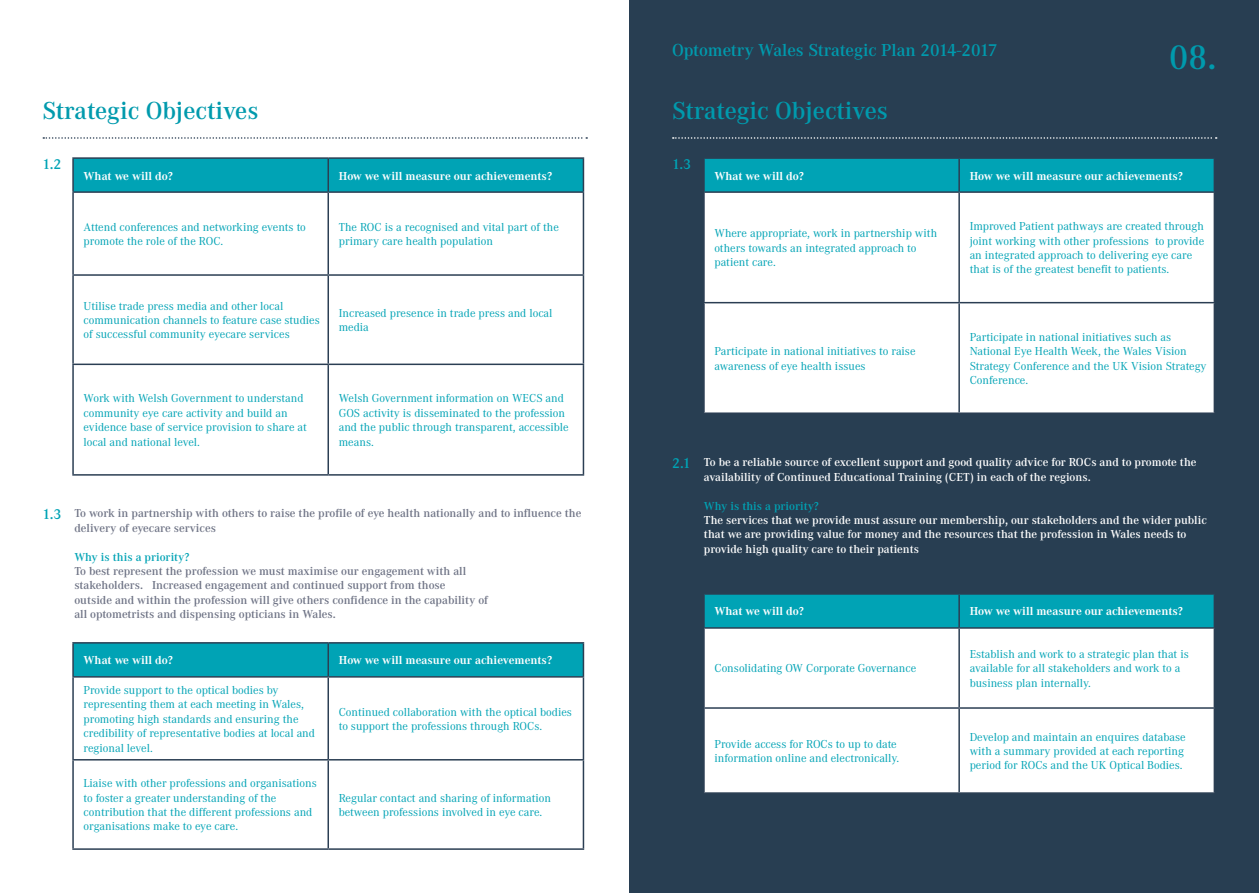
<style>
.page{position:relative;width:1259px;height:893px;background:#fff}
.page>*{position:absolute;margin:0;border:0;box-sizing:border-box;transform-origin:0 0}
.t1{font:600 36px "Corporate A";color:#009aad}
.t2{font:600 25.5px "Corporate A";color:#009aad}
.t3{font:600 18px "Corporate A";color:#009aad}
.t4{font:600 15px "Corporate A";color:#00a3b5}
.t5{font:12px/14.4px "Corporate A";color:#00a3b5}
.t6{font:600 12px/14.4px "Corporate A";color:#6e7385}
.t7{font:600 12px/14.4px "Corporate A";color:#fff}
.t8{font:700 12px "Corporate A";color:#fff}
.t9{font:600 12px "Corporate A";color:#00a3b5}
.s1{font-size:15px;color:#00a3b5}
</style>
<div class="page">
<div style="left:629px;top:0;width:630px;height:893px;background:#283e52"></div>
<svg style="left:673px;top:137px;width:543px;height:2px"></svg>
<svg style="left:43px;top:137px;width:544px;height:2px"></svg>
<div style="left:74px;top:159px;width:509px;height:32px;background:#00a3b5"></div>
<svg style="left:74px;top:193px;width:509px;height:281px"></svg>
<hr style="left:72px;top:157px;width:256px;height:2px;background:#2b3e53">
<hr style="left:72px;top:159px;width:2px;height:32px;background:#2b3e53">
<hr style="left:328px;top:157px;width:256px;height:2px;background:#2b3e53">
<hr style="left:327px;top:159px;width:2px;height:32px;background:#2b3e53">
<hr style="left:583px;top:159px;width:1px;height:32px;background:#2b3e53">
<hr style="left:72px;top:191px;width:256px;height:2px;background:#2b3e53">
<hr style="left:72px;top:193px;width:2px;height:81px;background:#2b3e53">
<hr style="left:328px;top:191px;width:256px;height:2px;background:#2b3e53">
<hr style="left:327px;top:193px;width:2px;height:81px;background:#2b3e53">
<hr style="left:583px;top:193px;width:1px;height:81px;background:#2b3e53">
<hr style="left:72px;top:274px;width:256px;height:2px;background:#2b3e53">
<hr style="left:72px;top:276px;width:2px;height:88px;background:#2b3e53">
<hr style="left:328px;top:274px;width:256px;height:2px;background:#2b3e53">
<hr style="left:327px;top:276px;width:2px;height:88px;background:#2b3e53">
<hr style="left:583px;top:276px;width:1px;height:88px;background:#2b3e53">
<hr style="left:72px;top:364px;width:256px;height:1px;background:#2b3e53">
<hr style="left:72px;top:365px;width:2px;height:109px;background:#2b3e53">
<hr style="left:328px;top:364px;width:256px;height:1px;background:#2b3e53">
<hr style="left:327px;top:365px;width:2px;height:109px;background:#2b3e53">
<hr style="left:583px;top:365px;width:1px;height:109px;background:#2b3e53">
<hr style="left:72px;top:474px;width:256px;height:2px;background:#2b3e53">
<hr style="left:328px;top:474px;width:256px;height:2px;background:#2b3e53">
<div style="left:74px;top:644px;width:509px;height:32px;background:#00a3b5"></div>
<svg style="left:74px;top:678px;width:509px;height:170px"></svg>
<hr style="left:72px;top:642px;width:256px;height:2px;background:#2b3e53">
<hr style="left:72px;top:644px;width:2px;height:32px;background:#2b3e53">
<hr style="left:328px;top:642px;width:256px;height:2px;background:#2b3e53">
<hr style="left:327px;top:644px;width:2px;height:32px;background:#2b3e53">
<hr style="left:583px;top:644px;width:1px;height:32px;background:#2b3e53">
<hr style="left:72px;top:676px;width:256px;height:2px;background:#2b3e53">
<hr style="left:72px;top:678px;width:2px;height:81px;background:#2b3e53">
<hr style="left:328px;top:676px;width:256px;height:2px;background:#2b3e53">
<hr style="left:327px;top:678px;width:2px;height:81px;background:#2b3e53">
<hr style="left:583px;top:678px;width:1px;height:81px;background:#2b3e53">
<hr style="left:72px;top:759px;width:256px;height:1px;background:#2b3e53">
<hr style="left:72px;top:760px;width:2px;height:88px;background:#2b3e53">
<hr style="left:328px;top:759px;width:256px;height:1px;background:#2b3e53">
<hr style="left:327px;top:760px;width:2px;height:88px;background:#2b3e53">
<hr style="left:583px;top:760px;width:1px;height:88px;background:#2b3e53">
<hr style="left:72px;top:848px;width:256px;height:2px;background:#2b3e53">
<hr style="left:328px;top:848px;width:256px;height:2px;background:#2b3e53">
<div style="left:704px;top:159px;width:509px;height:32px;background:#00a3b5"></div>
<div style="left:704px;top:193px;width:509px;height:219px;background:#fff"></div>
<hr style="left:958px;top:159px;width:2px;height:32px;background:#2b3e53">
<hr style="left:958px;top:193px;width:2px;height:109px;background:#2b3e53">
<hr style="left:703px;top:302px;width:256px;height:1px;background:#2b3e53">
<hr style="left:959px;top:302px;width:256px;height:1px;background:#2b3e53">
<hr style="left:958px;top:303px;width:2px;height:109px;background:#2b3e53">
<div style="left:704px;top:595px;width:509px;height:32px;background:#00a3b5"></div>
<div style="left:704px;top:629px;width:509px;height:163px;background:#fff"></div>
<hr style="left:958px;top:595px;width:2px;height:32px;background:#2b3e53">
<hr style="left:958px;top:629px;width:2px;height:78px;background:#2b3e53">
<hr style="left:703px;top:707px;width:256px;height:2px;background:#2b3e53">
<hr style="left:959px;top:707px;width:256px;height:2px;background:#2b3e53">
<hr style="left:958px;top:709px;width:2px;height:83px;background:#2b3e53">
<h3 class="t3" style="left:672px;top:40px;width:327px">Optometry Wales Strategic Plan 2014-2017</h3>
<h2 class="t2" style="left:43px;top:97px;width:217px">Strategic Objectives</h2>
<h2 class="t2" style="left:672px;top:97px;width:217px">Strategic Objectives</h2>
<p class="t4" style="left:43px;top:156px;width:21px">1.2</p>
<p class="t4" style="left:672px;top:156px;width:21px">1.3</p>
<h1 class="t1" style="left:1169px;top:37px;width:49px">08.</h1>
<p class="t8" style="left:84px;top:169px;width:91px">What we will do?</p>
<p class="t8" style="left:339px;top:169px;width:215px">How we will measure our achievements?</p>
<p class="t5" style="left:84px;top:220px;width:224px">Attend conferences and networking events to promote the role of the ROC.</p>
<p class="t5" style="left:339px;top:220px;width:222px">The ROC is a recognised and vital part of the primary care health population</p>
<p class="t5" style="left:84px;top:299px;width:238px">Utilise trade press media and other local communication channels to feature case studies of successful community eyecare services</p>
<p class="t5" style="left:339px;top:306px;width:215px">Increased presence in trade press and local media</p>
<p class="t5" style="left:84px;top:391px;width:225px">Work with Welsh Government to understand community eye care activity and build an evidence base of service provision to share at local and national level.</p>
<p class="t5" style="left:339px;top:391px;width:231px">Welsh Government information on WECS and GOS activity is disseminated to the profession and the public through transparent, accessible means.</p>
<p class="t4" style="left:43px;top:505px;width:21px">1.3</p>
<p class="t6" style="left:74px;top:507px;width:508px">To work in partnership with others to raise the profile of eye health nationally and to influence the delivery of eyecare services</p>
<p class="t9" style="left:74px;top:550px;width:116px">Why is this a priority?</p>
<p class="t6" style="left:74px;top:564px;width:415px">To best represent the profession we must maximise our engagement with all stakeholders. Increased engagement and continued support from those<br>outside and within the profession will give others confidence in the capability of all optometrists and dispensing opticians in Wales.</p>
<p class="t8" style="left:84px;top:654px;width:91px">What we will do?</p>
<p class="t8" style="left:339px;top:654px;width:215px">How we will measure our achievements?</p>
<p class="t5" style="left:84px;top:683px;width:233px">Provide support to the optical bodies by representing them at each meeting in Wales, promoting high standards and ensuring the credibility of representative bodies at local and regional level.</p>
<p class="t5" style="left:339px;top:705px;width:235px">Continued collaboration with the optical bodies to support the professions through ROCs.</p>
<p class="t5" style="left:84px;top:776px;width:235px">Liaise with other professions and organisations to foster a greater understanding of the contribution that the different professions and organisations make to eye care.</p>
<p class="t5" style="left:339px;top:791px;width:214px">Regular contact and sharing of information between professions involved in eye care.</p>
<p class="t8" style="left:714px;top:169px;width:91px">What we will do?</p>
<p class="t8" style="left:969px;top:169px;width:215px">How we will measure our achievements?</p>
<p class="t5" style="left:714px;top:226px;width:224px">Where appropriate, work in partnership with others towards an integrated approach to patient care.</p>
<p class="t5" style="left:969px;top:219px;width:236px">Improved Patient pathways are created through joint working with other professions to provide an integrated approach to delivering eye care that is of the greatest benefit to patients.</p>
<p class="t5" style="left:714px;top:344px;width:203px">Participate in national initiatives to raise awareness of eye health issues</p>
<p class="t5" style="left:969px;top:330px;width:238px">Participate in national initiatives such as National Eye Health Week, the Wales Vision Strategy Conference and the UK Vision Strategy Conference.</p>
<p class="t7" style="left:704px;top:455px;width:494px;text-indent:-32px"><span class="s1">2.1</span> To be a reliable source of excellent support and good quality advice for ROCs and to promote the availability of Continued Educational Training (CET) in each of the regions.</p>
<p class="t9" style="left:704px;top:499px;width:116px">Why is this a priority?</p>
<p class="t7" style="left:704px;top:513px;width:504px">The services that we provide must assure our membership, our stakeholders and the wider public that we are providing value for money and the resources that the profession in Wales needs to provide high quality care to their patients</p>
<p class="t8" style="left:714px;top:605px;width:91px">What we will do?</p>
<p class="t8" style="left:969px;top:605px;width:215px">How we will measure our achievements?</p>
<p class="t5" style="left:714px;top:661px;width:203px">Consolidating OW Corporate Governance</p>
<p class="t5" style="left:969px;top:647px;width:221px">Establish and work to a strategic plan that is available for all stakeholders and work to a business plan internally.</p>
<p class="t5" style="left:714px;top:737px;width:186px">Provide access for ROCs to up to date information online and electronically.</p>
<p class="t5" style="left:969px;top:730px;width:218px">Develop and maintain an enquires database with a summary provided at each reporting period for ROCs and the UK Optical Bodies.</p>
</div>
